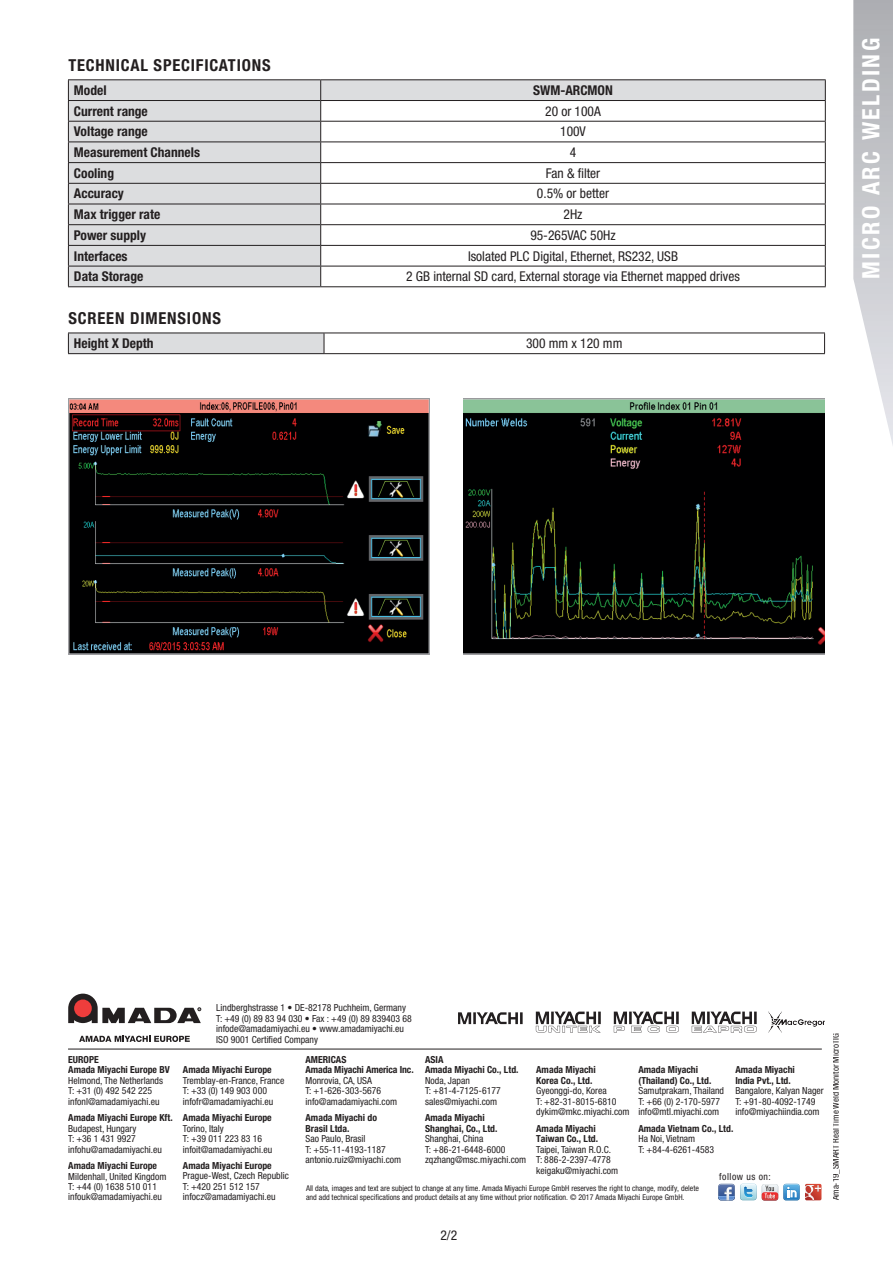
<style>
.page{position:relative;width:893px;height:1263px;background:#fff}
.page>*{position:absolute;margin:0;border:0;box-sizing:border-box;transform-origin:0 0}
.t1{font:700 condensed 24px "Helvetica Neue LT Std";letter-spacing:.1em;color:#fff}
.t2{font:700 condensed 16.5px "Helvetica Neue LT Std";letter-spacing:.05em;color:#231f20}
.t3{font:condensed 13.5px "Helvetica Neue LT Std";color:#231f20}
.t4{font:700 condensed 13.5px "Helvetica Neue LT Std";color:#231f20}
.t5{font:condensed 9.75px/10.5px "Helvetica Neue LT Std";color:#231f20}
.t6{font:700 condensed 9.75px/10.5px "Helvetica Neue LT Std";color:#231f20}
.t7{font:condensed 9.75px "Helvetica Neue LT Std";letter-spacing:.05em;color:#231f20}
.t8{font:condensed 9px "Helvetica Neue LT Std";color:#231f20}
.t9{font:condensed 7.95px/9px "Helvetica Neue LT Std";color:#231f20}
</style>
<div class="page">
<svg style="left:69px;top:80px;width:756px;height:206px"></svg>
<hr style="left:68px;top:121px;width:253px;height:1px;background:#231f20">
<hr style="left:321px;top:121px;width:505px;height:1px;background:#231f20">
<hr style="left:68px;top:142px;width:253px;height:1px;background:#231f20">
<hr style="left:321px;top:142px;width:505px;height:1px;background:#231f20">
<hr style="left:68px;top:162px;width:253px;height:1px;background:#231f20">
<hr style="left:321px;top:162px;width:505px;height:1px;background:#231f20">
<hr style="left:68px;top:183px;width:253px;height:1px;background:#231f20">
<hr style="left:321px;top:183px;width:505px;height:1px;background:#231f20">
<hr style="left:68px;top:204px;width:253px;height:1px;background:#231f20">
<hr style="left:321px;top:204px;width:505px;height:1px;background:#231f20">
<hr style="left:68px;top:224px;width:253px;height:1px;background:#231f20">
<hr style="left:321px;top:224px;width:505px;height:1px;background:#231f20">
<hr style="left:68px;top:245px;width:253px;height:1px;background:#231f20">
<hr style="left:321px;top:245px;width:505px;height:1px;background:#231f20">
<hr style="left:68px;top:266px;width:253px;height:1px;background:#231f20">
<hr style="left:321px;top:266px;width:505px;height:1px;background:#231f20">
<svg style="left:825px;top:80px;width:1px;height:206px"></svg>
<hr style="left:68px;top:286px;width:253px;height:1px;background:#231f20">
<hr style="left:321px;top:286px;width:505px;height:1px;background:#231f20">
<hr style="left:68px;top:79px;width:253px;height:1px;background:#231f20">
<svg style="left:68px;top:80px;width:1px;height:206px"></svg>
<hr style="left:68px;top:100px;width:253px;height:1px;background:#231f20">
<hr style="left:321px;top:79px;width:505px;height:1px;background:#231f20">
<svg style="left:320px;top:80px;width:1px;height:206px"></svg>
<hr style="left:321px;top:100px;width:505px;height:1px;background:#231f20">
<div style="left:68px;top:333px;width:256px;height:21px;background:#dcdddf"></div>
<hr style="left:68px;top:333px;width:256px;height:1px;background:#231f20">
<svg style="left:68px;top:333px;width:1px;height:20px"></svg>
<hr style="left:324px;top:333px;width:501px;height:1px;background:#231f20">
<svg style="left:324px;top:333px;width:1px;height:20px"></svg>
<svg style="left:824px;top:333px;width:1px;height:20px"></svg>
<hr style="left:68px;top:353px;width:256px;height:1px;background:#231f20">
<hr style="left:324px;top:353px;width:501px;height:1px;background:#231f20">
<img style="left:68px;top:398px;width:361px;height:257px">
<img style="left:463px;top:398px;width:362px;height:257px">
<svg style="left:718px;top:1184px;width:103px;height:16px"></svg>
<svg style="left:68px;top:993px;width:133px;height:30px"></svg>
<svg style="left:79px;top:1036px;width:111px;height:6px"></svg>
<hr style="left:68px;top:1049px;width:754px;height:1px;background:#231f20">
<svg style="left:692px;top:1011px;width:65px;height:21px"></svg>
<svg style="left:614px;top:1011px;width:65px;height:21px"></svg>
<svg style="left:536px;top:1011px;width:65px;height:21px"></svg>
<svg style="left:458px;top:1012px;width:65px;height:13px"></svg>
<img style="left:768px;top:1011px;width:56px;height:21px">
<svg style="left:853px;top:0;width:40px;height:445px"></svg>
<h2 class="t2" style="left:68px;top:55px;width:204px">TECHNICAL SPECIFICATIONS</h2>
<h3 class="t4" style="left:74px;top:82px;width:34px">Model</h3>
<h3 class="t4" style="left:533px;top:82px;width:81px">SWM-ARCMON</h3>
<h3 class="t4" style="left:74px;top:103px;width:75px">Current range</h3>
<h3 class="t3" style="left:545px;top:103px;width:57px">20 or 100A</h3>
<h3 class="t4" style="left:74px;top:123px;width:75px">Voltage range</h3>
<h3 class="t3" style="left:560px;top:124px;width:27px">100V</h3>
<h3 class="t4" style="left:74px;top:144px;width:128px">Measurement Channels</h3>
<h3 class="t3" style="left:570px;top:144px;width:8px">4</h3>
<h3 class="t4" style="left:74px;top:165px;width:42px">Cooling</h3>
<h3 class="t3" style="left:546px;top:165px;width:56px">Fan &amp; filter</h3>
<h3 class="t4" style="left:74px;top:185px;width:51px">Accuracy</h3>
<h3 class="t3" style="left:537px;top:186px;width:74px">0.5% or better</h3>
<h3 class="t4" style="left:74px;top:206px;width:88px">Max trigger rate</h3>
<h3 class="t3" style="left:563px;top:207px;width:20px">2Hz</h3>
<h3 class="t4" style="left:74px;top:227px;width:74px">Power supply</h3>
<h3 class="t3" style="left:530px;top:227px;width:87px">95-265VAC 50Hz</h3>
<h3 class="t4" style="left:74px;top:248px;width:55px">Interfaces</h3>
<h3 class="t3" style="left:468px;top:248px;width:211px">Isolated PLC Digital, Ethernet, RS232, USB</h3>
<h3 class="t4" style="left:74px;top:268px;width:71px">Data Storage</h3>
<h3 class="t3" style="left:406px;top:269px;width:335px">2 GB internal SD card, External storage via Ethernet mapped drives</h3>
<h2 class="t2" style="left:68px;top:309px;width:154px">SCREEN DIMENSIONS</h2>
<h3 class="t4" style="left:74px;top:335px;width:81px">Height X Depth</h3>
<h3 class="t3" style="left:526px;top:336px;width:98px">300 mm x 120 mm</h3>
<h1 class="t1" style="left:856px;top:279px;width:243px;rotate:-90deg">MICRO ARC WELDING</h1>
<p class="t6" style="left:68px;top:1054px;width:103px">EUROPE<br>Amada Miyachi Europe BV</p>
<p class="t5" style="left:68px;top:1075px;width:96px">Helmond, The Netherlands<br>T: +31 (0) 492 542 225 infonl@amadamiyachi.eu</p>
<p class="t6" style="left:68px;top:1112px;width:106px">Amada Miyachi Europe Kft.</p>
<p class="t5" style="left:68px;top:1123px;width:95px">Budapest, Hungary<br>T: +36 1 431 9927 infohu@amadamiyachi.eu</p>
<p class="t6" style="left:68px;top:1160px;width:90px">Amada Miyachi Europe</p>
<p class="t5" style="left:68px;top:1171px;width:100px">Mildenhall, United Kingdom<br>T: +44 (0) 1638 510 011 infouk@amadamiyachi.eu</p>
<p class="t5" style="left:216px;top:1002px;width:197px">Lindberghstrasse 1 • DE-82178 Puchheim, Germany T: +49 (0) 89 83 94 030 • Fax : +49 (0) 89 839403 68 infode@amadamiyachi.eu • www.amadamiyachi.eu ISO 9001 Certified Company</p>
<p class="t6" style="left:183px;top:1064px;width:90px">Amada Miyachi Europe</p>
<p class="t5" style="left:183px;top:1075px;width:103px">Tremblay-en-France, France<br>T: +33 (0) 149 903 000 infofr@amadamiyachi.eu</p>
<p class="t6" style="left:183px;top:1112px;width:90px">Amada Miyachi Europe</p>
<p class="t5" style="left:183px;top:1123px;width:91px">Torino, Italy<br>T: +39 011 223 83 16 infoit@amadamiyachi.eu</p>
<p class="t6" style="left:183px;top:1160px;width:90px">Amada Miyachi Europe</p>
<p class="t5" style="left:183px;top:1171px;width:107px">Prague-West, Czech Republic<br>T: +420 251 512 157 infocz@amadamiyachi.eu</p>
<p class="t6" style="left:306px;top:1054px;width:110px">AMERICAS<br>Amada Miyachi America Inc.</p>
<p class="t5" style="left:306px;top:1075px;width:93px">Monrovia, CA, USA<br>T: +1-626-303-5676 info@amadamiyachi.com</p>
<p class="t6" style="left:306px;top:1112px;width:73px">Amada Miyachi do<br>Brasil Ltda.</p>
<p class="t5" style="left:306px;top:1133px;width:97px">Sao Paulo, Brasil<br>T: +55-11-4193-1187 antonio.ruiz@miyachi.com</p>
<p class="t6" style="left:425px;top:1054px;width:95px">ASIA<br>Amada Miyachi Co., Ltd.</p>
<p class="t5" style="left:425px;top:1075px;width:77px">Noda, Japan<br>T: +81-4-7125-6177 sales@miyachi.com</p>
<p class="t6" style="left:425px;top:1112px;width:74px">Amada Miyachi<br>Shanghai, Co., Ltd.</p>
<p class="t5" style="left:425px;top:1133px;width:103px">Shanghai, China<br>T: +86-21-6448-6000 zqzhang@msc.miyachi.com</p>
<p class="t6" style="left:536px;top:1064px;width:61px">Amada Miyachi<br>Korea Co., Ltd.</p>
<p class="t5" style="left:536px;top:1085px;width:95px">Gyeonggi-do, Korea<br>T: +82-31-8015-6810 dykim@mkc.miyachi.com</p>
<p class="t6" style="left:536px;top:1123px;width:63px">Amada Miyachi<br>Taiwan Co., Ltd.</p>
<p class="t5" style="left:536px;top:1144px;width:83px">Taipei, Taiwan R.O.C.<br>T: 886-2-2397-4778 keigaku@miyachi.com</p>
<p class="t6" style="left:638px;top:1064px;width:74px">Amada Miyachi (Thailand) Co., Ltd.</p>
<p class="t5" style="left:638px;top:1085px;width:87px">Samutprakarn, Thailand<br>T: +66 (0) 2-170-5977 info@mtl.miyachi.com</p>
<p class="t6" style="left:638px;top:1123px;width:96px">Amada Vietnam Co., Ltd.</p>
<p class="t5" style="left:638px;top:1133px;width:77px">Ha Noi, Vietnam<br>T: +84-4-6261-4583</p>
<p class="t6" style="left:735px;top:1064px;width:61px">Amada Miyachi<br>India Pvt., Ltd.</p>
<p class="t5" style="left:735px;top:1085px;width:90px">Bangalore, Kalyan Nager<br>T: +91-80-4092-1749 info@miyachiindia.com</p>
<p class="t7" style="left:719px;top:1171px;width:53px">follow us on:</p>
<p class="t9" style="left:306px;top:1184px;width:394px">All data, images and text are subject to change at any time. Amada Miyachi Europe GmbH reserves the right to change, modify, delete and add technical specifications and product details at any time without prior notification. © 2017 Amada Miyachi Europe GmbH.</p>
<p class="t8" style="left:830px;top:1200px;width:169px;rotate:-90deg">Ama-19_SMART Real Time Weld Monitor MicroTIG</p>
<h3 class="t3" style="left:440px;top:1227px;width:18px">2/2</h3>
</div>
